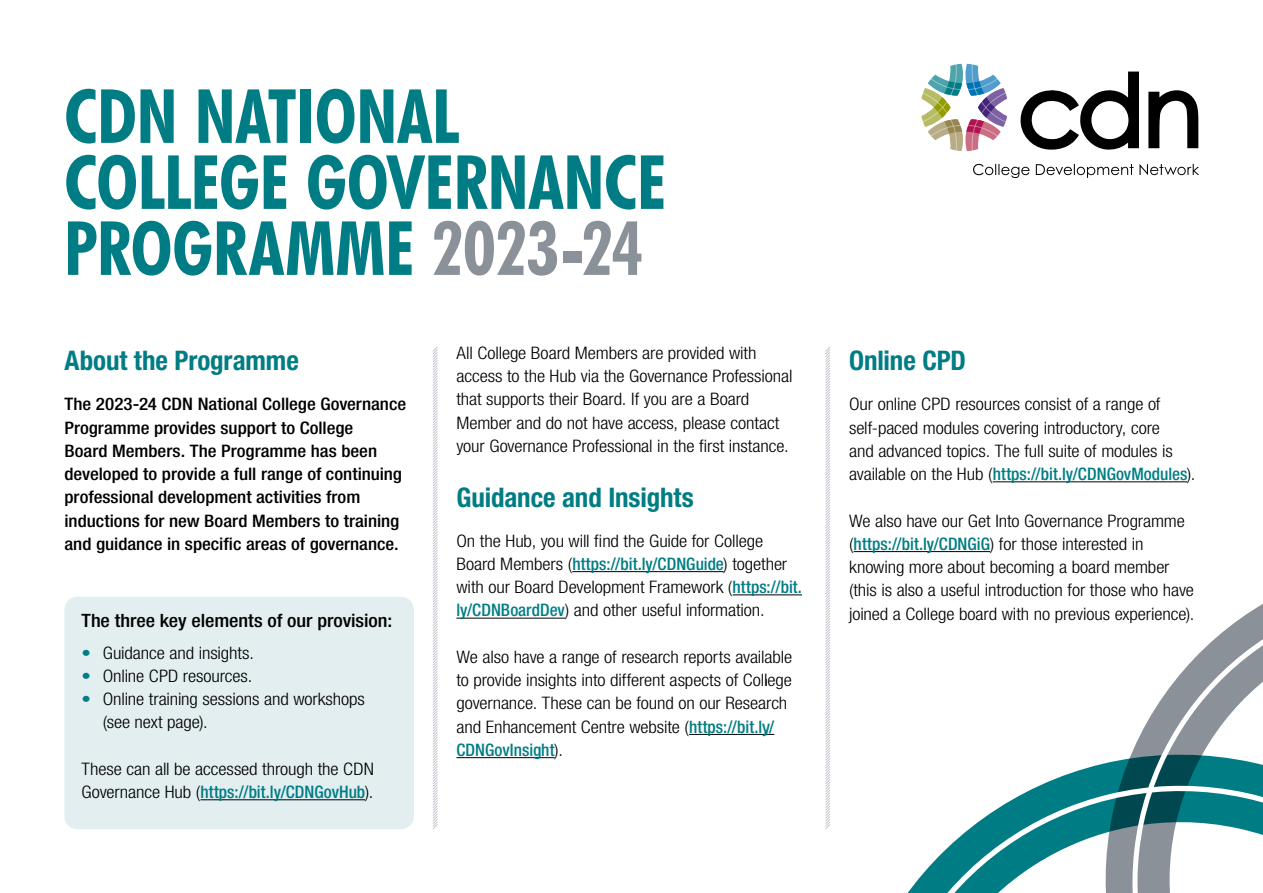
<style>
.page{position:relative;width:1263px;height:893px;background:#fff}
.page>*{position:absolute;margin:0;border:0;box-sizing:border-box;transform-origin:0 0}
.Heading{font:700 condensed 75px/66px "Futura BT";letter-spacing:-.01em;color:#007d84}
._2_Subheading{font:700 condensed 27px "Helvetica Neue LT Std";letter-spacing:-.005em;color:#007d84}
.Heading-2{font:700 condensed 27px "Helvetica Neue LT Std";color:#007d84}
.Body{font:500 condensed 18.3px "Helvetica Neue LT Std";letter-spacing:-.005em;color:#000;scale:1.1 1}
.Body-2{font:300 condensed 17.25px/23.2px "Helvetica Neue LT Std";letter-spacing:-.005em;color:#000;scale:1.1 1}
.Body-3{font:500 condensed 17.25px/23.2px "Helvetica Neue LT Std";color:#000;scale:1.1 1}
.Bullets{font:300 condensed 17.25px/23.2px "Helvetica Neue LT Std";letter-spacing:-.005em;color:#000;scale:1.1 1}
.s1{color:#8a9199}
.s2{font-weight:500;color:#007d84}
</style>
<div class="page">
<div style="left:64px;top:597px;width:350px;height:232px;background:#e2eef0;border-radius:13px"></div>
<hr style="left:572px;top:571px;width:152px;height:1px;background:#000">
<hr style="left:732px;top:594px;width:70px;height:1px;background:#000">
<hr style="left:456px;top:618px;width:109px;height:1px;background:#000">
<hr style="left:689px;top:734px;width:85px;height:1px;background:#000">
<hr style="left:456px;top:757px;width:99px;height:1px;background:#000">
<hr style="left:993px;top:481px;width:194px;height:1px;background:#000">
<hr style="left:854px;top:551px;width:136px;height:1px;background:#000">
<svg style="left:921px;top:64px;width:86px;height:87px"></svg>
<svg style="left:1148px;top:90px;width:50px;height:58px"></svg>
<svg style="left:1020px;top:72px;width:119px;height:78px"></svg>
<svg style="left:973px;top:164px;width:226px;height:14px"></svg>
<svg style="left:432px;top:347px;width:6px;height:482px"></svg>
<svg style="left:825px;top:346px;width:6px;height:333px"></svg>
<svg style="left:767px;top:679px;width:64px;height:150px"></svg>
<svg style="left:907px;top:764px;width:195px;height:129px"></svg>
<svg style="left:1102px;top:604px;width:161px;height:289px"></svg>
<hr style="left:200px;top:799px;width:165px;height:1px;background:#000">
<p class="Heading" style="left:64px;top:83px;width:604px">CDN NATIONAL<br>COLLEGE GOVERNANCE<br>PROGRAMME <span class="s1">2023-24</span></p>
<p class="Heading-2" style="left:64px;top:344px;width:236px">About the Programme</p>
<p class="Body-3" style="left:64px;top:392px;width:312px">The 2023-24 CDN National College Governance Programme provides support to College<br>Board Members. The Programme has been developed to provide a full range of continuing professional development activities from inductions for new Board Members to training and guidance in specific areas of governance.</p>
<p class="Body" style="left:81px;top:610px;width:284px">The three key elements of our provision:</p>
<p class="Bullets" style="left:81px;top:641px;width:158px"><span class="s2">•</span> Guidance and insights.</p>
<p class="Bullets" style="left:81px;top:664px;width:157px"><span class="s2">•</span> Online CPD resources.</p>
<p class="Bullets" style="left:103px;top:687px;width:240px;text-indent:-21px"><span class="s2">•</span> Online training sessions and workshops (see next page).</p>
<p class="Body-2" style="left:81px;top:757px;width:267px">These can all be accessed through the CDN<br>Governance Hub (<span class="s2">https://bit.ly/CDNGovHub</span>).</p>
<p class="Body-2" style="left:456px;top:341px;width:307px">All College Board Members are provided with access to the Hub via the Governance Professional that supports their Board. If you are a Board Member and do not have access, please contact your Governance Professional in the first instance.</p>
<p class="_2_Subheading" style="left:456px;top:481px;width:239px">Guidance and Insights</p>
<p class="Body-2" style="left:456px;top:529px;width:316px">On the Hub, you will find the Guide for College Board Members (<span class="s2">https://bit.ly/CDNGuide</span>) together with our Board Development Framework (<span class="s2">https://bit. ly/CDNBoardDev</span>) and other useful information.</p>
<p class="Body-2" style="left:456px;top:645px;width:307px">We also have a range of research reports available to provide insights into different aspects of College governance. These can be found on our Research and Enhancement Centre website (<span class="s2">https://bit.ly/ CDNGovInsight</span>).</p>
<p class="_2_Subheading" style="left:849px;top:344px;width:118px">Online CPD</p>
<p class="Body-2" style="left:849px;top:392px;width:316px">Our online CPD resources consist of a range of self-paced modules covering introductory, core<br>and advanced topics. The full suite of modules is available on the Hub (<span class="s2">https://bit.ly/CDNGovModules</span>).</p>
<p class="Body-2" style="left:849px;top:509px;width:315px">We also have our Get Into Governance Programme (<span class="s2">https://bit.ly/CDNGiG</span>) for those interested in knowing more about becoming a board member (this is also a useful introduction for those who have joined a College board with no previous experience).</p>
</div>
